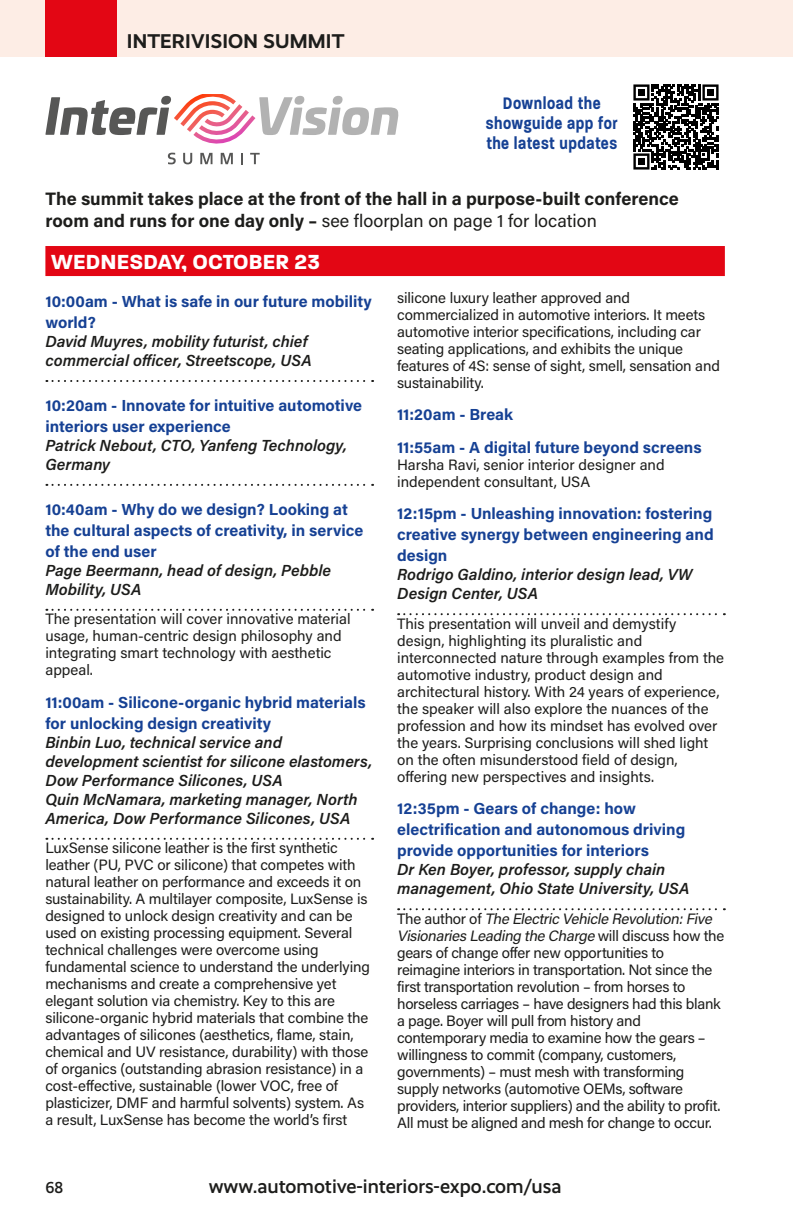
<style>
.page{position:relative;width:793px;height:1225px;background:#fff}
.page>*{position:absolute;margin:0;border:0;box-sizing:border-box;transform-origin:0 0}
.date{font:700 22px "Paralucent";letter-spacing:.01em;color:#fff}
.t1{font:500 20px "Realist";color:#1d1d1b}
.t2{font:700 20px "Realist";letter-spacing:.01em;color:#1d1d1b}
.t3{font:700 18px/22px "Acumin Pro";color:#1d1d1b}
.t4{font:600 18px/20px "Paralucent Condensed";letter-spacing:.03em;color:#164194;text-align:center}
.session_time_title{font:700 16px/21px "Acumin Pro";color:#164194}
.speaker_one_only{font:italic 600 16px/19px "Acumin Pro";color:#1d1d1b}
.t5{font:500 16px "Realist";color:#1d1d1b}
.body{font:15px/17px "Acumin Pro";letter-spacing:-.01em;color:#1d1d1b}
.s1{font-weight:400}
.s2{font-style:italic}
</style>
<div class="page">
<div style="left:0;top:0;width:792px;height:57px;background:#fdede5"></div>
<div style="left:45px;top:0;width:72px;height:56px;background:#e30614"></div>
<svg style="left:45px;top:94px;width:354px;height:70px"></svg>
<div style="left:45px;top:246px;width:679px;height:30px;background:#e30614"></div>
<svg style="left:46px;top:380px;width:327px;height:2px"></svg>
<svg style="left:46px;top:483px;width:327px;height:2px"></svg>
<svg style="left:46px;top:608px;width:327px;height:2px"></svg>
<svg style="left:46px;top:837px;width:327px;height:2px"></svg>
<svg style="left:398px;top:613px;width:326px;height:2px"></svg>
<svg style="left:398px;top:908px;width:326px;height:2px"></svg>
<svg style="left:633px;top:84px;width:85px;height:85px"></svg>
<div style="left:637px;top:89px;width:7px;height:7px;background:#000"></div>
<div style="left:706px;top:89px;width:7px;height:7px;background:#000"></div>
<div style="left:637px;top:158px;width:7px;height:7px;background:#000"></div>
<p class="t2" style="left:127px;top:30px;width:219px">INTERIVISION SUMMIT</p>
<p class="t4" style="left:485px;top:93px;width:133px">Download the showguide app for the latest updates</p>
<p class="t3" style="left:45px;top:187px;width:634px">The summit takes place at the front of the hall in a purpose-built conference room and runs for one day only – <span class="s1">see floorplan on page 1 for location</span></p>
<p class="date" style="left:51px;top:248px;width:270px">WEDNESDAY, OCTOBER 23</p>
<p class="session_time_title" style="left:45px;top:290px;width:327px">10:00am - What is safe in our future mobility world?</p>
<p class="speaker_one_only" style="left:45px;top:331px;width:267px">David Muyres, mobility futurist, chief commercial officer, Streetscope, USA</p>
<p class="session_time_title" style="left:45px;top:394px;width:318px">10:20am - Innovate for intuitive automotive interiors user experience</p>
<p class="speaker_one_only" style="left:45px;top:434px;width:303px">Patrick Nebout, CTO, Yanfeng Technology,<br>Germany</p>
<p class="session_time_title" style="left:45px;top:497px;width:319px">10:40am - Why do we design? Looking at the cultural aspects of creativity, in service of the end user</p>
<p class="speaker_one_only" style="left:45px;top:559px;width:287px">Page Beermann, head of design, Pebble<br>Mobility, USA</p>
<p class="body" style="left:45px;top:609px;width:306px">The presentation will cover innovative material usage, human-centric design philosophy and integrating smart technology with aesthetic appeal.</p>
<p class="session_time_title" style="left:45px;top:690px;width:321px">11:00am - Silicone-organic hybrid materials for unlocking design creativity</p>
<p class="speaker_one_only" style="left:45px;top:731px;width:328px">Binbin Luo, technical service and development scientist for silicone elastomers, Dow Performance Silicones, USA<br>Quin McNamara, marketing manager, North America, Dow Performance Silicones, USA</p>
<p class="body" style="left:45px;top:838px;width:326px">LuxSense silicone leather is the first synthetic leather (PU, PVC or silicone) that competes with natural leather on performance and exceeds it on sustainability. A multilayer composite, LuxSense is designed to unlock design creativity and can be used on existing processing equipment. Several technical challenges were overcome using fundamental science to understand the underlying mechanisms and create a comprehensive yet elegant solution via chemistry. Key to this are silicone-organic hybrid materials that combine the advantages of silicones (aesthetics, flame, stain, chemical and UV resistance, durability) with those of organics (outstanding abrasion resistance) in a cost-effective, sustainable (lower VOC, free of plasticizer, DMF and harmful solvents) system. As a result, LuxSense has become the world’s first</p>
<p class="body" style="left:397px;top:288px;width:324px">silicone luxury leather approved and commercialized in automotive interiors. It meets automotive interior specifications, including car seating applications, and exhibits the unique features of 4S: sense of sight, smell, sensation and sustainability.</p>
<p class="session_time_title" style="left:397px;top:403px;width:117px">11:20am - Break</p>
<p class="session_time_title" style="left:397px;top:435px;width:306px">11:55am - A digital future beyond screens</p>
<p class="body" style="left:397px;top:455px;width:269px">Harsha Ravi, senior interior designer and independent consultant, USA</p>
<p class="session_time_title" style="left:397px;top:502px;width:318px;text-align:justify">12:15pm - Unleashing innovation: fostering creative synergy between engineering and design</p>
<p class="speaker_one_only" style="left:397px;top:564px;width:297px">Rodrigo Galdino, interior design lead, VW<br>Design Center, USA</p>
<p class="body" style="left:397px;top:614px;width:328px">This presentation will unveil and demystify design, highlighting its pluralistic and interconnected nature through examples from the automotive industry, product design and architectural history. With 24 years of experience, the speaker will also explore the nuances of the profession and how its mindset has evolved over the years. Surprising conclusions will shed light on the often misunderstood field of design, offering new perspectives and insights.</p>
<p class="session_time_title" style="left:397px;top:797px;width:289px">12:35pm - Gears of change: how electrification and autonomous driving provide opportunities for interiors</p>
<p class="speaker_one_only" style="left:397px;top:858px;width:293px">Dr Ken Boyer, professor, supply chain management, Ohio State University, USA</p>
<p class="body" style="left:397px;top:908px;width:328px">T h e a u t h o r o f <span class="s2">The Electric Vehicle Revolution:Five VisionariesLeading the Charge</span> w i l l d i s c u s s h o w t h e gears of change offer new opportunities to reimagine interiors in transportation. Not since the first transportation revolution – from horses to horseless carriages – have designers had this blank a page. Boyer will pull from history and contemporary media to examine how the gears – willingness to commit (company, customers, governments) – must mesh with transforming supply networks (automotive OEMs, software providers, interior suppliers) and the ability to profit.<br>All must be aligned and mesh for change to occur.</p>
<p class="t5" style="left:45px;top:1177px;width:19px">68</p>
<h2 class="t1" style="left:208px;top:1173px;width:354px">www.automotive-interiors-expo.com/usa</h2>
</div>
